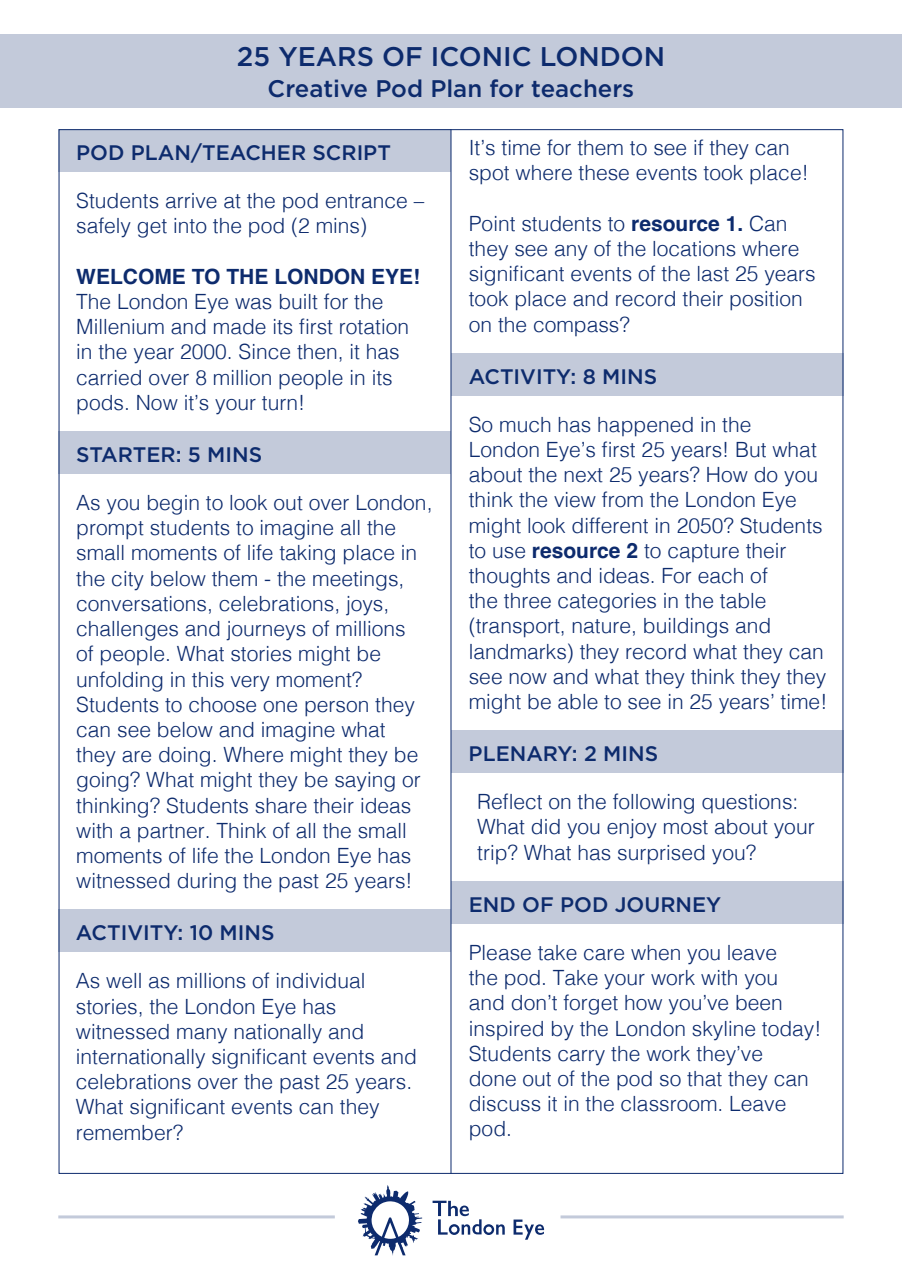
<style>
.page{position:relative;width:902px;height:1272px;background:#fff}
.page>*{position:absolute;margin:0;border:0;box-sizing:border-box;transform-origin:0 0}
.t1{font:500 27px "Gotham";color:#0d2b6d}
.t2{font:500 24px "Gotham";color:#0d2b6d}
.t3{font:300 21px/25.2px "Helvetica";color:#0d2b6d}
.t4{font:500 21px "Gotham";color:#0d2b6d}
.t5{font:700 21px "Helvetica";color:#0d2b6d}
.s1{font-weight:700}
</style>
<div class="page">
<svg style="left:358px;top:1185px;width:64px;height:70px"></svg>
<svg style="left:513px;top:1219px;width:31px;height:20px"></svg>
<svg style="left:432px;top:1200px;width:72px;height:34px"></svg>
<hr style="left:560px;top:1215px;width:283px;height:3px;background:#0d2b6d">
<hr style="left:58px;top:1215px;width:277px;height:3px;background:#0d2b6d">
<div style="left:0;top:34px;width:901px;height:74px;background:#c3cada"></div>
<hr style="left:450px;top:129px;width:1px;height:1044px;background:#0d2b6d">
<div style="left:59px;top:129px;width:392px;height:43px;background:#c3cada"></div>
<div style="left:59px;top:431px;width:392px;height:42px;background:#c3cada"></div>
<div style="left:451px;top:353px;width:392px;height:42px;background:#c3cada"></div>
<div style="left:451px;top:730px;width:392px;height:43px;background:#c3cada"></div>
<svg style="left:58px;top:881px;width:785px;height:71px"></svg>
<p class="t1" style="left:237px;top:39px;width:429px">25 YEARS OF ICONIC LONDON</p>
<p class="t2" style="left:267px;top:73px;width:368px">Creative Pod Plan for teachers</p>
<p class="t4" style="left:76px;top:139px;width:316px">POD PLAN/TEACHER SCRIPT</p>
<p class="t3" style="left:76px;top:187px;width:349px">Students arrive at the pod entrance – safely get into the pod (2 mins)</p>
<p class="t5" style="left:76px;top:263px;width:345px">WELCOME TO THE LONDON EYE!</p>
<p class="t3" style="left:76px;top:287px;width:334px">The London Eye was built for the<br>Millenium and made its first rotation in the year 2000. Since then, it has carried over 8 million people in its pods. Now it’s your turn!</p>
<p class="t4" style="left:76px;top:441px;width:187px">STARTER: 5 MINS</p>
<p class="t3" style="left:76px;top:488px;width:358px">As you begin to look out over London, prompt students to imagine all the small moments of life taking place in the city below them - the meetings, conversations, celebrations, joys, challenges and journeys of millions<br>of people. What stories might be unfolding in this very moment?<br>Students to choose one person they can see below and imagine what<br>they are doing. Where might they be going? What might they be saying or thinking? Students share their ideas with a partner. Think of all the small moments of life the London Eye has witnessed during the past 25 years!</p>
<p class="t4" style="left:76px;top:919px;width:200px">ACTIVITY: 10 MINS</p>
<p class="t3" style="left:76px;top:966px;width:342px">As well as millions of individual stories, the London Eye has witnessed many nationally and internationally significant events and celebrations over the past 25 years.<br>What significant events can they remember?</p>
<p class="t3" style="left:469px;top:133px;width:341px">It’s time for them to see if they can spot where these events took place!</p>
<p class="t3" style="left:469px;top:209px;width:348px">Point students to <span class="s1">resource 1.</span> Can they see any of the locations where significant events of the last 25 years took place and record their position on the compass?</p>
<p class="t4" style="left:469px;top:362px;width:190px">ACTIVITY: 8 MINS</p>
<p class="t3" style="left:469px;top:410px;width:360px">So much has happened in the London Eye’s first 25 years! But what about the next 25 years? How do you think the view from the London Eye might look different in 2050? Students to use <span class="s1">resource 2</span> to capture their thoughts and ideas. For each of<br>the three categories in the table (transport, nature, buildings and landmarks) they record what they can see now and what they think they they might be able to see in 25 years’ time!</p>
<p class="t4" style="left:468px;top:740px;width:191px">PLENARY: 2 MINS</p>
<p class="t3" style="left:477px;top:787px;width:339px">Reflect on the following questions:<br>What did you enjoy most about your trip? What has surprised you?</p>
<p class="t4" style="left:469px;top:890px;width:254px">END OF POD JOURNEY</p>
<p class="t3" style="left:469px;top:938px;width:354px">Please take care when you leave<br>the pod. Take your work with you<br>and don’t forget how you’ve been inspired by the London skyline today!<br>Students carry the work they’ve<br>done out of the pod so that they can discuss it in the classroom. Leave pod.</p>
</div>
